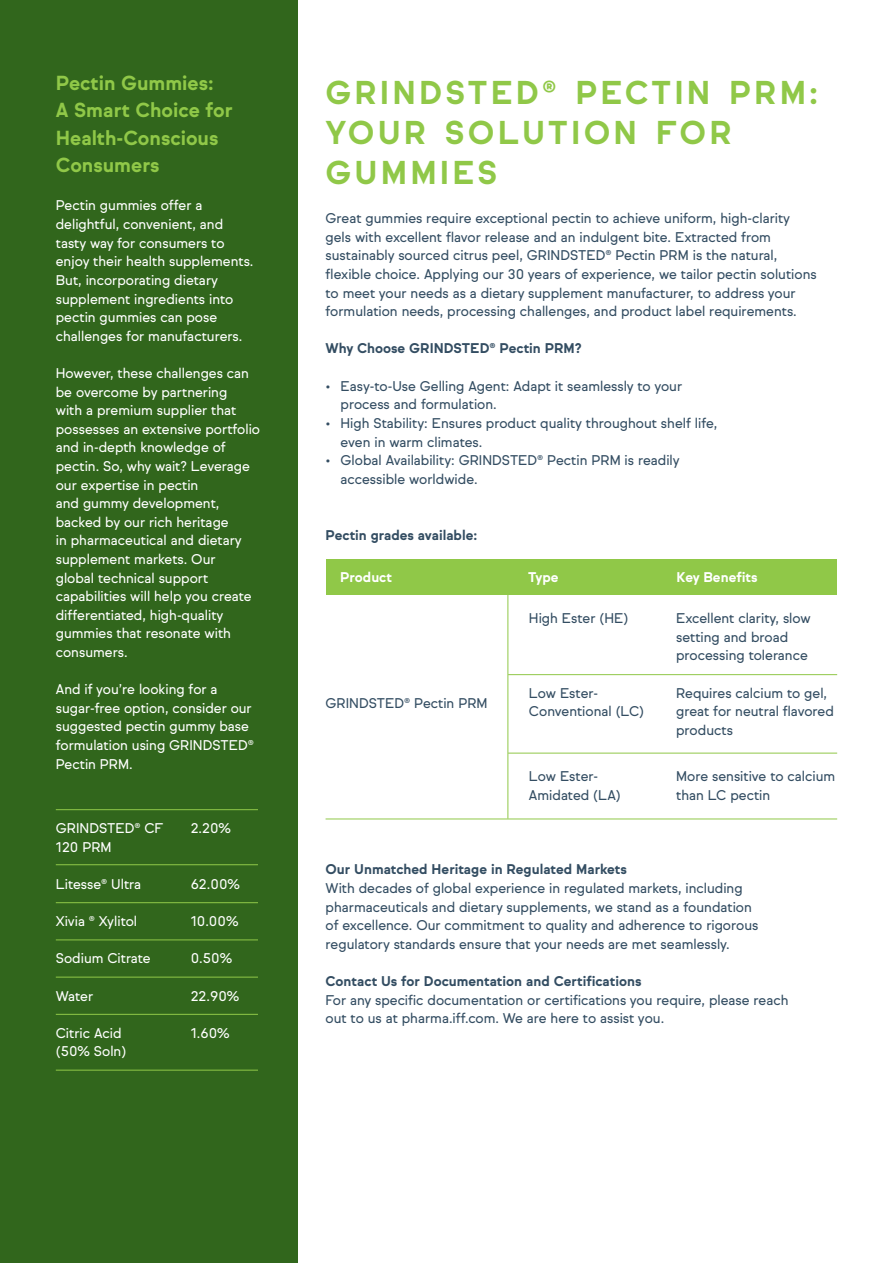
<style>
.page{position:relative;width:893px;height:1263px;background:#fff}
.page>*{position:absolute;margin:0;border:0;box-sizing:border-box;transform-origin:0 0}
.t1{font:700 31.65px/39.8px "Sul Sans";letter-spacing:.1em;color:#90c848}
.t2{font:700 19.5px/27.6px "Sul Sans";color:#90c848}
.t3{font:13.5px/18.6px "Sul Sans";color:#334d62}
.t4{font:13.5px/18.6px "Sul Sans";color:#fff}
.t5{font:700 13.5px "Sul Sans";color:#334d62}
.t6{font:700 13.5px "Sul Sans";color:#fff}
</style>
<div class="page">
<div style="left:0;top:0;width:298px;height:1263px;background:#31661c"></div>
<div style="left:326px;top:559px;width:511px;height:36px;background:#90c848"></div>
<hr style="left:56px;top:864px;width:202px;height:1px;background:#90c848">
<hr style="left:56px;top:809px;width:202px;height:1px;background:#90c848">
<hr style="left:508px;top:674px;width:329px;height:1px;background:#90c848">
<hr style="left:507px;top:586px;width:1px;height:233px;background:#90c848">
<hr style="left:508px;top:753px;width:329px;height:1px;background:#90c848">
<hr style="left:326px;top:819px;width:511px;height:1px;background:#90c848">
<hr style="left:56px;top:902px;width:202px;height:1px;background:#90c848">
<hr style="left:56px;top:939px;width:202px;height:1px;background:#90c848">
<hr style="left:56px;top:977px;width:202px;height:1px;background:#90c848">
<hr style="left:56px;top:1014px;width:202px;height:1px;background:#90c848">
<hr style="left:56px;top:1070px;width:202px;height:1px;background:#90c848">
<h2 class="t2" style="left:56px;top:69px;width:178px">Pectin Gummies:<br>A Smart Choice for<br>Health-Conscious<br>Consumers</h2>
<p class="t4" style="left:56px;top:196px;width:199px">Pectin gummies offer a delightful, convenient, and tasty way for consumers to enjoy their health supplements.<br>But, incorporating dietary supplement ingredients into pectin gummies can pose challenges for manufacturers.</p>
<p class="t4" style="left:56px;top:364px;width:206px">However, these challenges can be overcome by partnering<br>with a premium supplier that possesses an extensive portfolio and in-depth knowledge of pectin. So, why wait? Leverage our expertise in pectin<br>and gummy development, backed by our rich heritage<br>in pharmaceutical and dietary supplement markets. Our<br>global technical support capabilities will help you create differentiated, high-quality gummies that resonate with consumers.</p>
<p class="t4" style="left:56px;top:680px;width:200px">And if you’re looking for a sugar-free option, consider our suggested pectin gummy base formulation using GRINDSTED®<br>Pectin PRM.</p>
<p class="t4" style="left:56px;top:819px;width:109px">GRINDSTED® CF<br>120 PRM</p>
<p class="t4" style="left:56px;top:875px;width:87px">Litesse® Ultra</p>
<p class="t4" style="left:56px;top:912px;width:83px">Xivia ® Xylitol</p>
<p class="t4" style="left:56px;top:949px;width:96px">Sodium Citrate</p>
<p class="t4" style="left:56px;top:986px;width:39px">Water</p>
<p class="t4" style="left:56px;top:1024px;width:72px">Citric Acid (50% Soln)</p>
<p class="t4" style="left:191px;top:819px;width:42px">2.20%</p>
<p class="t4" style="left:191px;top:875px;width:51px">62.00%</p>
<p class="t4" style="left:191px;top:912px;width:49px">10.00%</p>
<p class="t4" style="left:191px;top:949px;width:43px">0.50%</p>
<p class="t4" style="left:191px;top:986px;width:50px">22.90%</p>
<p class="t4" style="left:191px;top:1024px;width:41px">1.60%</p>
<h1 class="t1" style="left:326px;top:73px;width:494px">GRINDSTED® PECTIN PRM:<br>YOUR SOLUTION FOR<br>GUMMIES</h1>
<p class="t3" style="left:326px;top:209px;width:493px">Great gummies require exceptional pectin to achieve uniform, high-clarity gels with excellent flavor release and an indulgent bite. Extracted from sustainably sourced citrus peel, GRINDSTED® Pectin PRM is the natural, flexible choice. Applying our 30 years of experience, we tailor pectin solutions to meet your needs as a dietary supplement manufacturer, to address your formulation needs, processing challenges, and product label requirements.</p>
<p class="t5" style="left:326px;top:341px;width:258px">Why Choose GRINDSTED® Pectin PRM?</p>
<p class="t3" style="left:341px;top:377px;width:343px;text-indent:-15px">• Easy-to-Use Gelling Agent: Adapt it seamlessly to your process and formulation.</p>
<p class="t3" style="left:341px;top:414px;width:378px;text-indent:-15px">• High Stability: Ensures product quality throughout shelf life, even in warm climates.</p>
<p class="t3" style="left:341px;top:451px;width:341px;text-indent:-15px">• Global Availability: GRINDSTED® Pectin PRM is readily accessible worldwide.</p>
<p class="t5" style="left:326px;top:527px;width:153px">Pectin grades available:</p>
<p class="t6" style="left:340px;top:569px;width:53px">Product</p>
<p class="t6" style="left:528px;top:569px;width:32px">Type</p>
<p class="t6" style="left:676px;top:569px;width:83px">Key Benefits</p>
<p class="t3" style="left:326px;top:694px;width:164px">GRINDSTED® Pectin PRM</p>
<p class="t3" style="left:529px;top:609px;width:101px">High Ester (HE)</p>
<p class="t3" style="left:529px;top:683px;width:117px">Low Ester-<br>Conventional (LC)</p>
<p class="t3" style="left:529px;top:767px;width:93px">Low Ester-<br>Amidated (LA)</p>
<p class="t3" style="left:676px;top:609px;width:136px">Excellent clarity, slow setting and broad processing tolerance</p>
<p class="t3" style="left:676px;top:683px;width:159px">Requires calcium to gel, great for neutral flavored products</p>
<p class="t3" style="left:676px;top:767px;width:161px">More sensitive to calcium than LC pectin</p>
<p class="t5" style="left:326px;top:861px;width:303px">Our Unmatched Heritage in Regulated Markets</p>
<p class="t3" style="left:326px;top:879px;width:434px">With decades of global experience in regulated markets, including pharmaceuticals and dietary supplements, we stand as a foundation of excellence. Our commitment to quality and adherence to rigorous regulatory standards ensure that your needs are met seamlessly.</p>
<p class="t5" style="left:326px;top:973px;width:317px">Contact Us for Documentation and Certifications</p>
<p class="t3" style="left:326px;top:990px;width:464px">For any specific documentation or certifications you require, please reach out to us at pharma.iff.com. We are here to assist you.</p>
</div>
